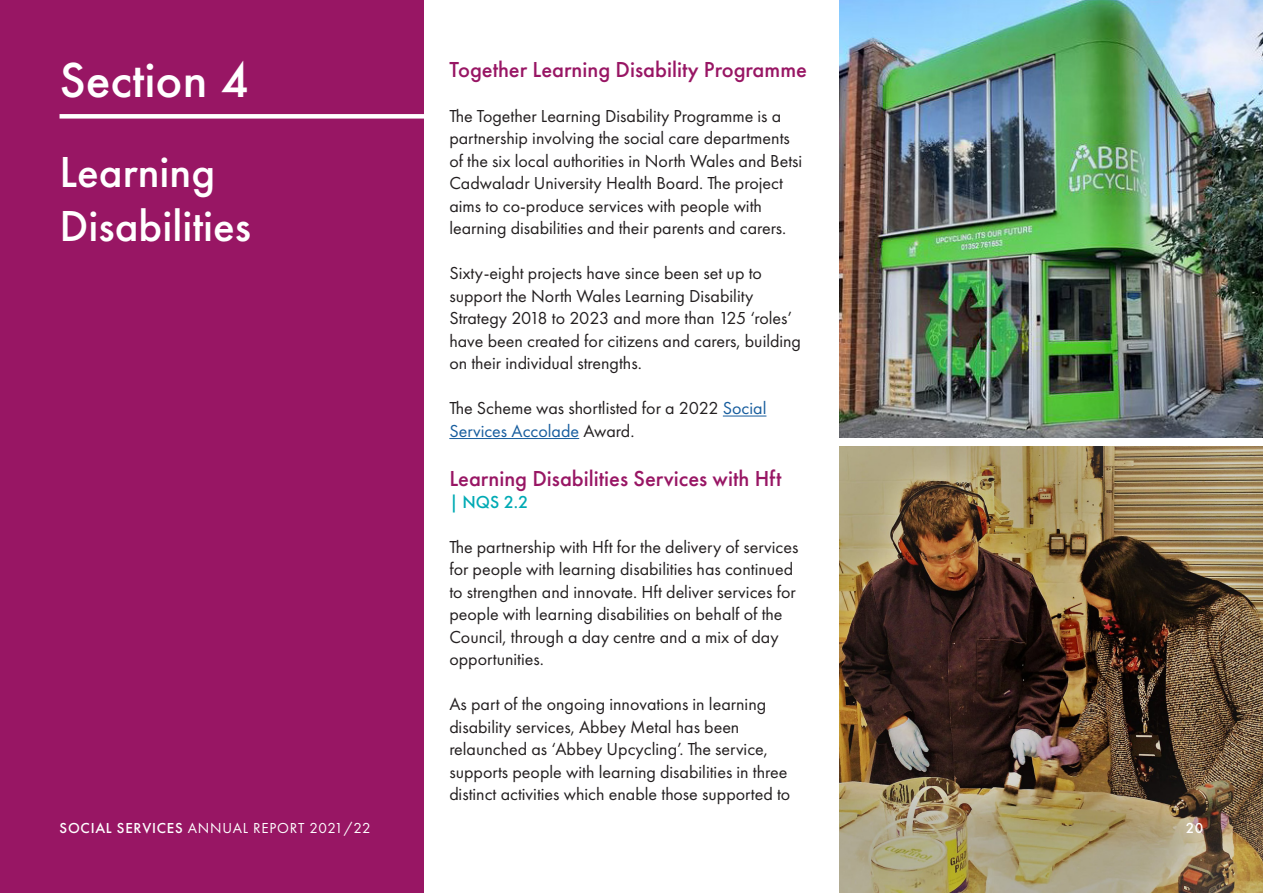
<style>
.page{position:relative;width:1263px;height:893px;background:#fff}
.page>*{position:absolute;margin:0;border:0;box-sizing:border-box;transform-origin:0 0}
.t1{font:500 45px/54px "Futura PT";color:#fff}
.t2{font:500 45px "Futura";color:#fff}
.t3{font:500 22.5px "Futura PT";color:#981664}
.t4{font:18px/22.5px "Futura PT";color:#231f20}
.t5{font:500 18px "Futura PT";color:#00aab4}
.t6{font:15px "Futura PT";letter-spacing:.05em;color:#fff}
.t7{font:500 15px "Futura PT";color:#fff}
.s1{font-weight:500}
.s2{color:#175d9e}
</style>
<div class="page">
<div style="left:0;top:0;width:424px;height:893px;background:#981664"></div>
<div style="left:60px;top:114px;width:373px;height:5px;background:#fff"></div>
<hr style="left:723px;top:416px;width:43px;height:1px;background:#175d9e">
<hr style="left:449px;top:438px;width:130px;height:1px;background:#175d9e">
<img style="left:839px;top:0;width:424px;height:438px">
<img style="left:839px;top:446px;width:424px;height:447px">
<p class="t2" style="left:60px;top:49px;width:191px">Section 4</p>
<p class="t1" style="left:60px;top:145px;width:193px">Learning<br>Disabilities</p>
<p class="t6" style="left:60px;top:819px;width:313px"><span class="s1">SOCIAL SERVICES</span> ANNUAL REPORT 2021/22</p>
<p class="t3" style="left:449px;top:56px;width:359px">Together Learning Disability Programme</p>
<p class="t4" style="left:449px;top:104px;width:354px">The Together Learning Disability Programme is a partnership involving the social care departments of the six local authorities in North Wales and Betsi Cadwaladr University Health Board. The project aims to co-produce services with people with learning disabilities and their parents and carers.</p>
<p class="t4" style="left:449px;top:262px;width:353px">Sixty-eight projects have since been set up to support the North Wales Learning Disability Strategy 2018 to 2023 and more than 125 ‘roles’ have been created for citizens and carers, building on their individual strengths.</p>
<p class="t4" style="left:449px;top:397px;width:319px">The Scheme was shortlisted for a 2022 <span class="s2">Social<br>Services Accolade</span> Award.</p>
<p class="t3" style="left:449px;top:465px;width:334px">Learning Disabilities Services with Hft</p>
<p class="t5" style="left:449px;top:491px;width:81px">| NQS 2.2</p>
<p class="t4" style="left:449px;top:535px;width:351px">The partnership with Hft for the delivery of services for people with learning disabilities has continued to strengthen and innovate. Hft deliver services for people with learning disabilities on behalf of the Council, through a day centre and a mix of day opportunities.</p>
<p class="t4" style="left:449px;top:693px;width:343px">As part of the ongoing innovations in learning disability services, Abbey Metal has been relaunched as ‘Abbey Upcycling’. The service, supports people with learning disabilities in three distinct activities which enable those supported to</p>
<p class="t7" style="left:1186px;top:818px;width:19px">20</p>
</div>
